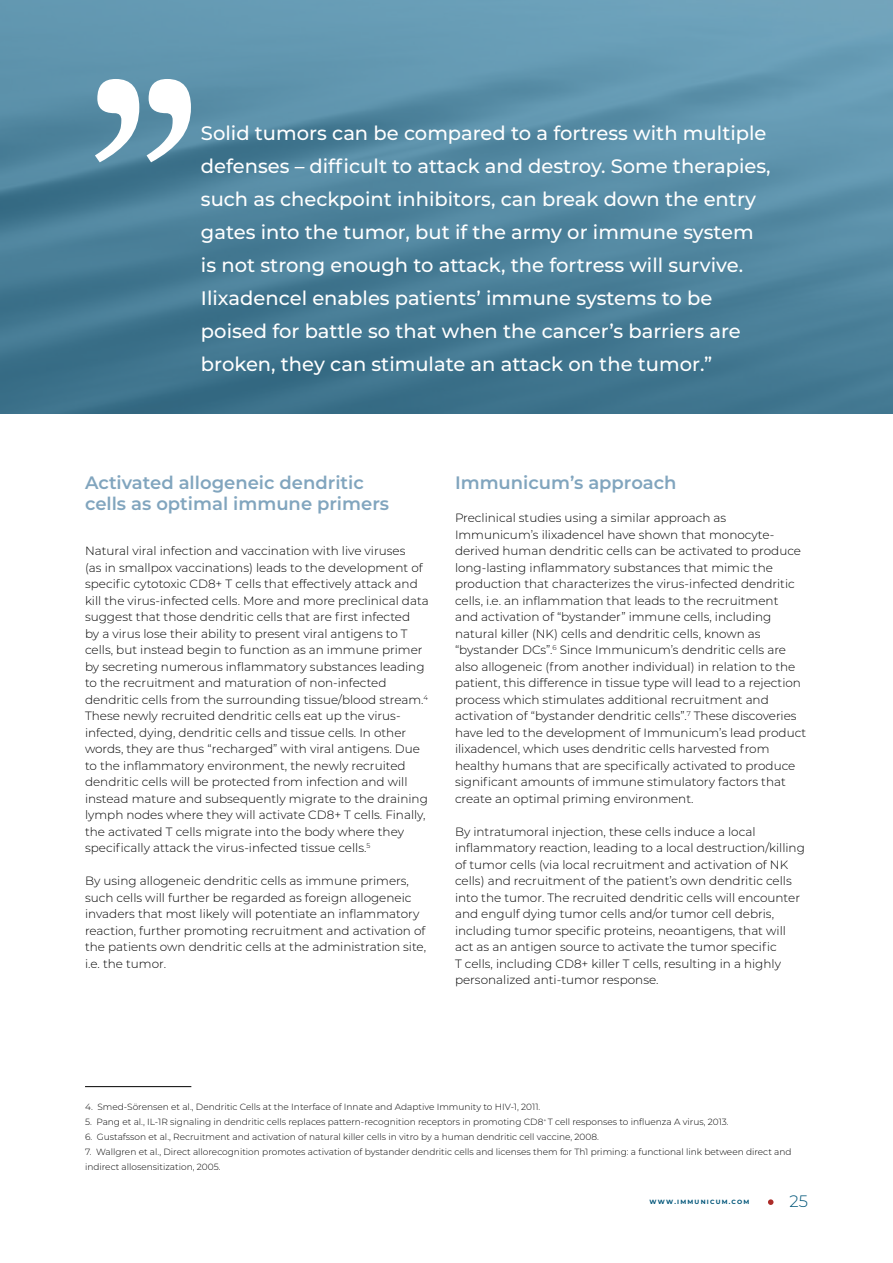
<style>
.page{position:relative;width:893px;height:1263px;background:#fff}
.page>*{position:absolute;margin:0;border:0;box-sizing:border-box;transform-origin:0 0}
.t1{font:300px "Marion";color:#fff}
.t2{font:500 19.5px/33px "Montserrat";color:#fff}
.t3{font:600 18px/21px "Montserrat";color:#81a5be}
.t4{font:300 16.5px "Montserrat";color:#005579}
.t5{font:300 12px/16.5px "Montserrat";color:#000}
.Fotnot{font:300 9px/15px "Montserrat";color:#000}
.t6{font:700 6.15px "Montserrat";letter-spacing:.2em;color:#005579}
</style>
<div class="page">
<svg style="left:0;top:0;width:893px;height:414px;background:#51869f"></svg>
<hr style="left:85px;top:1086px;width:106px;height:1px;background:#000">
<svg style="left:768px;top:1199px;width:5px;height:6px"></svg>
<h4 class="t1" style="left:85px;top:11px;width:117px">”</h4>
<h4 class="t2" style="left:201px;top:116px;width:571px">Solid tumors can be compared to a fortress with multiple defenses – difficult to attack and destroy. Some therapies, such as checkpoint inhibitors, can break down the entry gates into the tumor, but if the army or immune system is not strong enough to attack, the fortress will survive.<br>Ilixadencel enables patients’ immune systems to be poised for battle so that when the cancer’s barriers are broken, they can stimulate an attack on the tumor.”</h4>
<h2 class="t3" style="left:85px;top:471px;width:306px">Activated allogeneic dendritic cells as optimal immune primers</h2>
<p class="t5" style="left:85px;top:542px;width:345px">Natural viral infection and vaccination with live viruses<br>(as in smallpox vaccinations) leads to the development of specific cytotoxic CD8+ T cells that effectively attack and kill the virus-infected cells. More and more preclinical data suggest that those dendritic cells that are first infected<br>by a virus lose their ability to present viral antigens to T cells, but instead begin to function as an immune primer by secreting numerous inflammatory substances leading to the recruitment and maturation of non-infected dendritic cells from the surrounding tissue/blood stream.<sup>4<br></sup>These newly recruited dendritic cells eat up the virus&shy;infected, dying, dendritic cells and tissue cells. In other words, they are thus “recharged” with viral antigens. Due to the inflammatory environment, the newly recruited dendritic cells will be protected from infection and will instead mature and subsequently migrate to the draining lymph nodes where they will activate CD8+ T cells. Finally, the activated T cells migrate into the body where they specifically attack the virus-infected tissue cells.<sup>5</sup></p>
<p class="t5" style="left:85px;top:872px;width:343px">By using allogeneic dendritic cells as immune primers, such cells will further be regarded as foreign allogeneic invaders that most likely will potentiate an inflammatory reaction, further promoting recruitment and activation of the patients own dendritic cells at the administration site, i.e. the tumor.</p>
<h2 class="t3" style="left:455px;top:471px;width:223px">Immunicum’s approach</h2>
<p class="t5" style="left:455px;top:509px;width:353px">Preclinical studies using a similar approach as Immunicum’s ilixadencel have shown that monocyte&shy;derived human dendritic cells can be activated to produce long-lasting inflammatory substances that mimic the production that characterizes the virus-infected dendritic cells, i.e. an inflammation that leads to the recruitment<br>and activation of “bystander” immune cells, including natural killer (NK) cells and dendritic cells, known as “bystander DCs”.<sup>6</sup> Since Immunicum’s dendritic cells are also allogeneic (from another individual) in relation to the patient, this difference in tissue type will lead to a rejection process which stimulates additional recruitment and activation of “bystander dendritic cells”.<sup>7</sup> These discoveries have led to the development of Immunicum’s lead product ilixadencel, which uses dendritic cells harvested from healthy humans that are specifically activated to produce significant amounts of immune stimulatory factors that create an optimal priming environment.</p>
<p class="t5" style="left:455px;top:823px;width:351px">By intratumoral injection, these cells induce a local inflammatory reaction, leading to a local destruction/killing of tumor cells (via local recruitment and activation of NK cells) and recruitment of the patient’s own dendritic cells into the tumor. The recruited dendritic cells will encounter and engulf dying tumor cells and/or tumor cell debris, including tumor specific proteins, neoantigens, that will act as an antigen source to activate the tumor specific<br>T cells, including CD8+ killer T cells, resulting in a highly personalized anti-tumor response.</p>
<p class="Fotnot" style="left:85px;top:1099px;width:457px">4. Smed-Sörensen et al., Dendritic Cells at the Interface of Innate and Adaptive Immunity to HIV-1, 2011.</p>
<p class="Fotnot" style="left:85px;top:1114px;width:645px">5. Pang et al., IL-1R signaling in dendritic cells replaces pattern-recognition receptors in promoting CD8<sup>+</sup> T cell responses to influenza A virus, 2013.</p>
<p class="Fotnot" style="left:85px;top:1129px;width:515px">6. Gustafsson et al., Recruitment and activation of natural killer cells in vitro by a human dendritic cell vaccine, 2008.</p>
<p class="Fotnot" style="left:85px;top:1144px;width:708px">7. Wallgren et al., Direct allorecognition promotes activation of bystander dendritic cells and licenses them for Th1 priming: a functional link between direct and indirect allosensitization, 2005.</p>
<p class="t6" style="left:650px;top:1197px;width:101px">WWW.IMMUNICUM.COM</p>
<h3 class="t4" style="left:789px;top:1190px;width:20px">25</h3>
</div>
